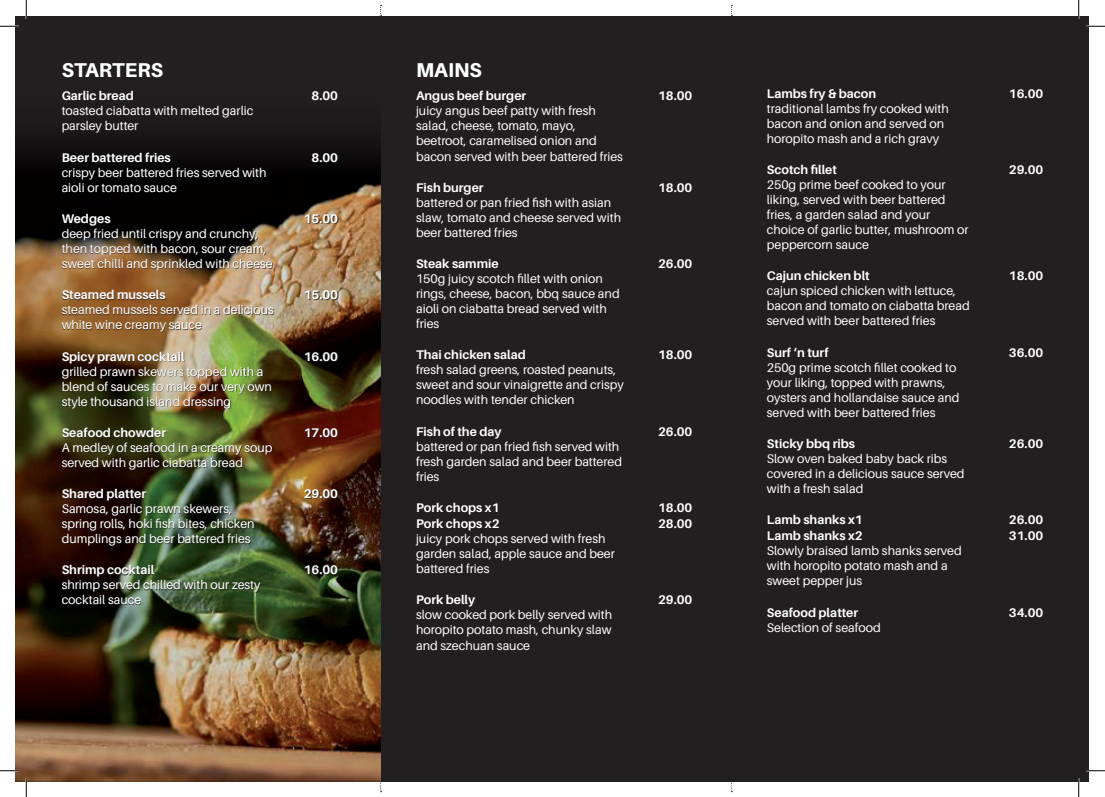
<style>
.page{position:relative;width:1105px;height:797px;background:#fff}
.page>*{position:absolute;margin:0;border:0;box-sizing:border-box;transform-origin:0 0}
.t1{font:800 20px "Aileron";color:#fff}
.t2{font:12.5px/15px "Aileron";color:#fff}
.t3{font:700 12.5px "Aileron";color:#fff}
</style>
<div class="page">
<div style="left:16px;top:16px;width:1073px;height:765px;background:#231f20"></div>
<img style="left:16px;top:135px;width:365px;height:646px">
<svg style="left:380px;top:5px;width:2px;height:11px"></svg>
<svg style="left:380px;top:781px;width:2px;height:11px"></svg>
<div style="left:62px;top:64px;width:276px;height:541px;background:#231f20;opacity:.75"></div>
<svg style="left:0;top:25px;width:19px;height:2px"></svg>
<svg style="left:1086px;top:25px;width:19px;height:2px"></svg>
<svg style="left:0;top:770px;width:19px;height:1px"></svg>
<svg style="left:1086px;top:770px;width:19px;height:1px"></svg>
<svg style="left:25px;top:0;width:2px;height:19px"></svg>
<svg style="left:25px;top:778px;width:2px;height:19px"></svg>
<svg style="left:1078px;top:0;width:1px;height:19px"></svg>
<svg style="left:1078px;top:778px;width:1px;height:19px"></svg>
<h1 class="t1" style="left:62px;top:59px;width:103px">STARTERS</h1>
<p class="t3" style="left:62px;top:89px;width:74px">Garlic bread</p>
<p class="t3" style="left:312px;top:89px;width:28px">8.00</p>
<p class="t2" style="left:62px;top:104px;width:193px">toasted ciabatta with melted garlic parsley butter</p>
<p class="t3" style="left:62px;top:150px;width:111px">Beer battered fries</p>
<p class="t3" style="left:312px;top:150px;width:28px">8.00</p>
<p class="t2" style="left:62px;top:165px;width:206px">crispy beer battered fries served with aioli or tomato sauce</p>
<p class="t3" style="left:62px;top:212px;width:50px">Wedges</p>
<p class="t3" style="left:304px;top:212px;width:36px">15.00</p>
<p class="t2" style="left:62px;top:226px;width:213px">deep fried until crispy and crunchy, then topped with bacon, sour cream, sweet chilli and sprinkled with cheese</p>
<p class="t3" style="left:62px;top:288px;width:105px">Steamed mussels</p>
<p class="t3" style="left:304px;top:288px;width:36px">15.00</p>
<p class="t2" style="left:62px;top:302px;width:214px">steamed mussels served in a delicious white wine creamy sauce</p>
<p class="t3" style="left:62px;top:349px;width:125px">Spicy prawn cocktail</p>
<p class="t3" style="left:304px;top:349px;width:36px">16.00</p>
<p class="t2" style="left:62px;top:364px;width:212px">grilled prawn skewers topped with a blend of sauces to make our very own style thousand island dressing</p>
<p class="t3" style="left:62px;top:425px;width:106px">Seafood chowder</p>
<p class="t3" style="left:304px;top:425px;width:36px">17.00</p>
<p class="t2" style="left:62px;top:440px;width:212px">A medley of seafood in a creamy soup served with garlic ciabatta bread</p>
<p class="t3" style="left:62px;top:487px;width:86px">Shared platter</p>
<p class="t3" style="left:304px;top:487px;width:36px">29.00</p>
<p class="t2" style="left:62px;top:501px;width:194px">Samosa, garlic prawn skewers, spring rolls, hoki fish bites, chicken dumplings and beer battered fries</p>
<p class="t3" style="left:62px;top:563px;width:94px">Shrimp cocktail</p>
<p class="t3" style="left:304px;top:563px;width:36px">16.00</p>
<p class="t2" style="left:62px;top:577px;width:200px">shrimp served chilled with our zesty cocktail sauce</p>
<h1 class="t1" style="left:416px;top:59px;width:67px">MAINS</h1>
<p class="t3" style="left:416px;top:89px;width:112px">Angus beef burger</p>
<p class="t3" style="left:658px;top:89px;width:36px">18.00</p>
<p class="t2" style="left:416px;top:104px;width:208px">juicy angus beef patty with fresh salad, cheese, tomato, mayo, beetroot, caramelised onion and bacon served with beer battered fries</p>
<p class="t3" style="left:416px;top:180px;width:69px">Fish burger</p>
<p class="t3" style="left:658px;top:180px;width:36px">18.00</p>
<p class="t2" style="left:416px;top:195px;width:207px">battered or pan fried fish with asian slaw, tomato and cheese served with beer battered fries</p>
<p class="t3" style="left:416px;top:257px;width:84px">Steak sammie</p>
<p class="t3" style="left:658px;top:257px;width:36px">26.00</p>
<p class="t2" style="left:416px;top:271px;width:205px">150g juicy scotch fillet with onion rings, cheese, bacon, bbq sauce and aioli on ciabatta bread served with fries</p>
<p class="t3" style="left:416px;top:348px;width:111px">Thai chicken salad</p>
<p class="t3" style="left:658px;top:348px;width:36px">18.00</p>
<p class="t2" style="left:416px;top:362px;width:209px">fresh salad greens, roasted peanuts, sweet and sour vinaigrette and crispy noodles with tender chicken</p>
<p class="t3" style="left:416px;top:424px;width:87px">Fish of the day</p>
<p class="t3" style="left:658px;top:424px;width:36px">26.00</p>
<p class="t2" style="left:416px;top:439px;width:207px">battered or pan fried fish served with fresh garden salad and beer battered fries</p>
<p class="t3" style="left:416px;top:500px;width:85px">Pork chops x1</p>
<p class="t3" style="left:658px;top:500px;width:36px">18.00</p>
<p class="t3" style="left:416px;top:517px;width:85px">Pork chops x2</p>
<p class="t3" style="left:658px;top:517px;width:36px">28.00</p>
<p class="t2" style="left:416px;top:531px;width:200px">juicy pork chops served with fresh garden salad, apple sauce and beer battered fries</p>
<p class="t3" style="left:416px;top:593px;width:61px">Pork belly</p>
<p class="t3" style="left:658px;top:593px;width:36px">29.00</p>
<p class="t2" style="left:416px;top:607px;width:198px;text-align:justify">slow cooked pork belly served with horopito potato mash, chunky slaw and szechuan sauce</p>
<p class="t3" style="left:767px;top:86px;width:111px">Lambs fry &amp; bacon</p>
<p class="t3" style="left:1009px;top:86px;width:36px">16.00</p>
<p class="t2" style="left:767px;top:101px;width:183px">traditional lambs fry cooked with bacon and onion and served on horopito mash and a rich gravy</p>
<p class="t3" style="left:767px;top:163px;width:72px">Scotch fillet</p>
<p class="t3" style="left:1009px;top:163px;width:36px">29.00</p>
<p class="t2" style="left:767px;top:177px;width:203px">250g prime beef cooked to your liking, served with beer battered fries, a garden salad and your choice of garlic butter, mushroom or peppercorn sauce</p>
<p class="t3" style="left:767px;top:269px;width:104px">Cajun chicken blt</p>
<p class="t3" style="left:1009px;top:269px;width:36px">18.00</p>
<p class="t2" style="left:767px;top:283px;width:204px">cajun spiced chicken with lettuce, bacon and tomato on ciabatta bread served with beer battered fries</p>
<p class="t3" style="left:767px;top:345px;width:63px">Surf ‘n turf</p>
<p class="t3" style="left:1009px;top:345px;width:36px">36.00</p>
<p class="t2" style="left:767px;top:360px;width:194px">250g prime scotch fillet cooked to your liking, topped with prawns, oysters and hollandaise sauce and served with beer battered fries</p>
<p class="t3" style="left:767px;top:436px;width:90px">Sticky bbq ribs</p>
<p class="t3" style="left:1009px;top:436px;width:36px">26.00</p>
<p class="t2" style="left:767px;top:451px;width:199px">Slow oven baked baby back ribs covered in a delicious sauce served with a fresh salad</p>
<p class="t3" style="left:767px;top:513px;width:97px">Lamb shanks x1</p>
<p class="t3" style="left:1009px;top:513px;width:36px">26.00</p>
<p class="t3" style="left:767px;top:529px;width:97px">Lamb shanks x2</p>
<p class="t3" style="left:1009px;top:529px;width:36px">31.00</p>
<p class="t2" style="left:767px;top:543px;width:196px">Slowly braised lamb shanks served with horopito potato mash and a sweet pepper jus</p>
<p class="t3" style="left:767px;top:605px;width:93px">Seafood platter</p>
<p class="t3" style="left:1009px;top:605px;width:36px">34.00</p>
<p class="t2" style="left:767px;top:620px;width:115px">Selection of seafood</p>
</div>
